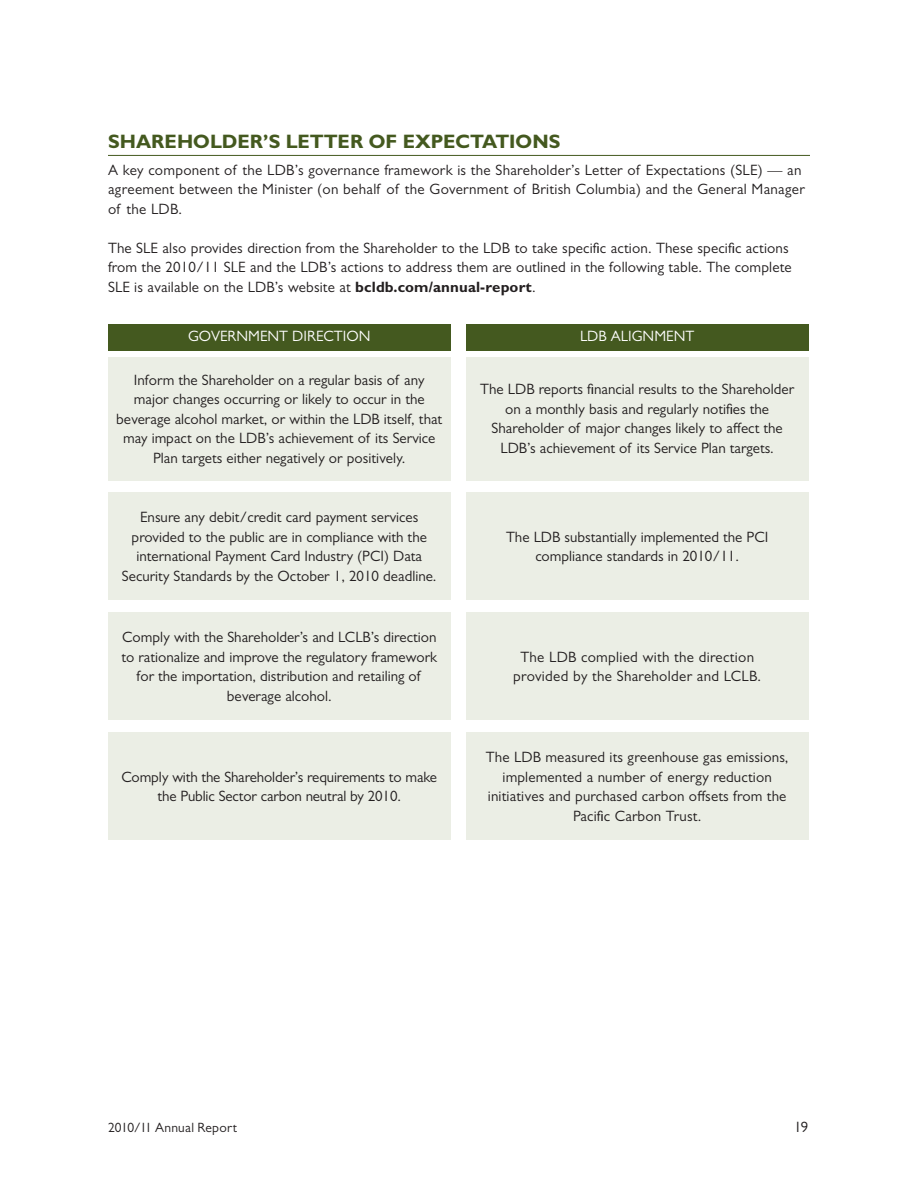
<style>
.page{position:relative;width:918px;height:1188px;background:#fff}
.page>*{position:absolute;margin:0;border:0;box-sizing:border-box;transform-origin:0 0}
.Hed_01{font:700 19.5px "Gill Sans MT Pro";color:#44591f}
.Body_01{font:15px/19.5px "Gill Sans MT Pro";color:#231f20;text-align:center}
.Body_01-2{font:15px/19.5px "Gill Sans MT Pro";letter-spacing:.02em;color:#231f20}
.t1{font:15px "Gill Sans MT Pro";color:#fff}
.t2{font:13.5px "Gill Sans MT Pro";letter-spacing:.015em;color:#231f20}
.s1{font-weight:700}
</style>
<div class="page">
<hr style="left:108px;top:155px;width:702px;height:1px;background:#44591f">
<div style="left:108px;top:324px;width:343px;height:26px;background:#44591f"></div>
<div style="left:466px;top:324px;width:342px;height:26px;background:#44591f"></div>
<div style="left:108px;top:357px;width:343px;height:123px;background:#ebeee5"></div>
<div style="left:466px;top:357px;width:342px;height:123px;background:#ebeee5"></div>
<div style="left:108px;top:493px;width:343px;height:107px;background:#ebeee5"></div>
<div style="left:466px;top:493px;width:342px;height:107px;background:#ebeee5"></div>
<div style="left:108px;top:613px;width:343px;height:107px;background:#ebeee5"></div>
<div style="left:466px;top:613px;width:342px;height:107px;background:#ebeee5"></div>
<div style="left:108px;top:733px;width:343px;height:107px;background:#ebeee5"></div>
<div style="left:466px;top:733px;width:342px;height:107px;background:#ebeee5"></div>
<p class="Hed_01" style="left:108px;top:130px;width:454px">SHAREHOLDER’S LETTER OF EXPECTATIONS</p>
<p class="Body_01-2" style="left:108px;top:160px;width:698px">A key component of the LDB’s governance framework is the Shareholder’s Letter of Expectations (SLE) — an agreement between the Minister (on behalf of the Government of British Columbia) and the General Manager of the LDB.</p>
<p class="Body_01" style="left:108px;top:238px;width:685px;text-align:left">The SLE also provides direction from the Shareholder to the LDB to take specific action. These specific actions from the 2010/11 SLE and the LDB’s actions to address them are outlined in the following table. The complete<br>SLE is available on the LDB’s website at <span class="s1">bcldb.com/annual-report</span>.</p>
<p class="t1" style="left:188px;top:327px;width:184px">GOVERNMENT DIRECTION</p>
<p class="t1" style="left:580px;top:327px;width:116px">LDB ALIGNMENT</p>
<p class="Body_01" style="left:116px;top:370px;width:328px">Inform the Shareholder on a regular basis of any major changes occurring or likely to occur in the beverage alcohol market, or within the LDB itself, that may impact on the LDB’s achievement of its Service Plan targets either negatively or positively.</p>
<p class="Body_01" style="left:480px;top:379px;width:315px">The LDB reports financial results to the Shareholder on a monthly basis and regularly notifies the Shareholder of major changes likely to affect the LDB’s achievement of its Service Plan targets.</p>
<p class="Body_01" style="left:122px;top:507px;width:316px">Ensure any debit/credit card payment services provided to the public are in compliance with the international Payment Card Industry (PCI) Data Security Standards by the October 1, 2010 deadline.</p>
<p class="Body_01" style="left:121px;top:627px;width:317px">Comply with the Shareholder’s and LCLB’s direction to rationalize and improve the regulatory framework for the importation, distribution and retailing of beverage alcohol.</p>
<p class="Body_01" style="left:121px;top:767px;width:317px">Comply with the Shareholder’s requirements to make the Public Sector carbon neutral by 2010.</p>
<p class="Body_01" style="left:506px;top:527px;width:264px">The LDB substantially implemented the PCI compliance standards in 2010/11.</p>
<p class="Body_01-2" style="left:513px;top:647px;width:249px;text-align:center">The LDB complied with the direction provided by the Shareholder and LCLB.</p>
<p class="Body_01" style="left:486px;top:747px;width:304px">The LDB measured its greenhouse gas emissions, implemented a number of energy reduction initiatives and purchased carbon offsets from the Pacific Carbon Trust.</p>
<p class="t2" style="left:108px;top:1120px;width:130px">2010/11 Annual Report</p>
<p class="Body_01" style="left:794px;top:1117px;width:16px">19</p>
</div>
